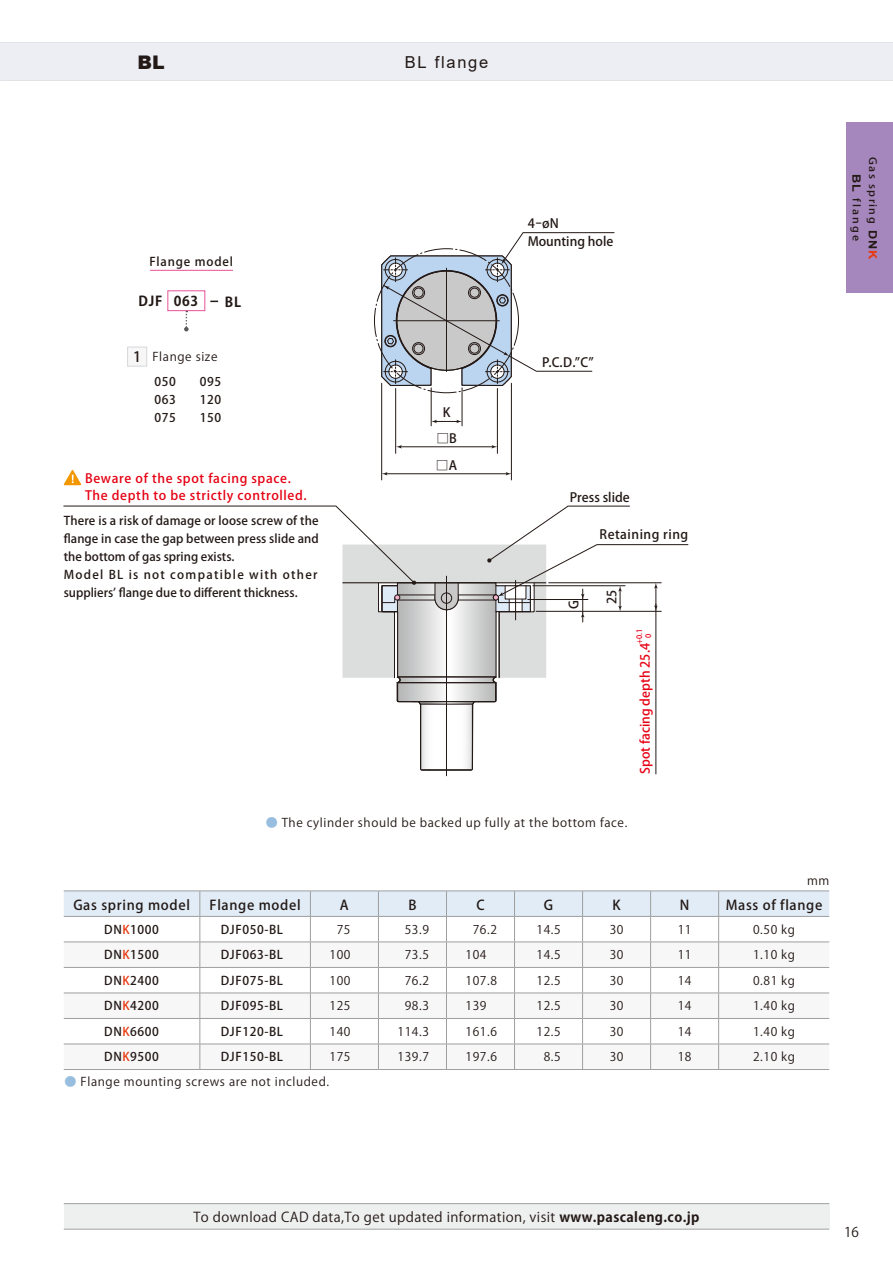
<style>
.page{position:relative;width:893px;height:1263px;background:#fff}
.page>*{position:absolute;margin:0;border:0;box-sizing:border-box;transform-origin:0 0}
.t1{font:900 18.75px "Arial";color:#231916}
.t2{font:16.5px "Arial";letter-spacing:.1em;color:#231916}
.t3{font:13.5px "Koz Go Pro Regular 90 msp RKSJ H";letter-spacing:.03em;color:#231916}
.t4{font:13.5px "Koz Go Pro Medium 90 msp RKSJ H";letter-spacing:.05em;color:#231916}
.t5{font:13.5px "Koz Go Pro Bold 90 msp RKSJ H";letter-spacing:.05em;color:#231916}
.t6{font:12.75px/16.5px "Koz Go Pro Medium 90 msp RKSJ H";letter-spacing:.05em;color:#e60013}
.t7{font:12.75px/18px "Koz Go Pro Medium 90 msp RKSJ H";color:#231916}
.t8{font:12.75px "Koz Go Pro Medium 90 msp RKSJ H";color:#e60013}
.t9{font:12.75px "Koz Go Pro Medium 90 msp RKSJ H";letter-spacing:.04em;color:#231916}
.t10{font:12px "Koz Go Pro Regular 90 msp RKSJ H";letter-spacing:.05em;color:#231916}
.t11{font:12px/18px "Koz Go Pro Medium 90 msp RKSJ H";letter-spacing:.005em;color:#231916}
.t12{font:12px/18px "Koz Go Pro Medium 90 msp RKSJ H";letter-spacing:.05em;color:#231916;text-align:justify}
.t13{font:12px "Koz Go Pro Medium 90 msp RKSJ H";letter-spacing:.07em;color:#231916}
.t14{font:10.2px/16.5px "Koz Go Pro Medium 90 msp RKSJ H";letter-spacing:.125em;color:#231916;text-align:center;scale:1.11 1}
.t15{font:7.5px/9px "Koz Go Pro Medium 90 msp RKSJ H";color:#e60013;text-align:center}
.s1{font-family:"Koz Go Pro Medium 90 msp RKSJ H";font-size:14.25px}
.s2{color:#97bede}
.s3{color:#e8380e}
.s4{font-family:"Arial";font-weight:700;font-size:11.55px}
.s5{font-family:"Arial";font-weight:700;font-size:11.55px;color:#e8380e}
.s6{font-family:"Koz Go Pro Bold 90 msp RKSJ H"}
</style>
<div class="page">
<hr style="left:511px;top:383px;width:1px;height:97px;background:#231916">
<hr style="left:381px;top:383px;width:1px;height:97px;background:#231916">
<hr style="left:462px;top:388px;width:1px;height:38px;background:#231916">
<hr style="left:431px;top:388px;width:1px;height:38px;background:#231916">
<hr style="left:386px;top:473px;width:122px;height:1px;background:#231916">
<svg style="left:506px;top:472px;width:5px;height:3px"></svg>
<svg style="left:382px;top:472px;width:5px;height:3px"></svg>
<hr style="left:400px;top:446px;width:93px;height:1px;background:#231916">
<svg style="left:492px;top:445px;width:5px;height:3px"></svg>
<svg style="left:396px;top:445px;width:6px;height:3px"></svg>
<svg style="left:431px;top:420px;width:31px;height:3px"></svg>
<hr style="left:497px;top:388px;width:1px;height:65px;background:#231916">
<hr style="left:395px;top:388px;width:1px;height:65px;background:#231916">
<hr style="left:446px;top:576px;width:1px;height:200px;background:#231916">
<div style="left:167px;top:290px;width:38px;height:21px;border:1px solid #e85298"></div>
<svg style="left:380px;top:232px;width:234px;height:155px"></svg>
<hr style="left:656px;top:604px;width:1px;height:170px;background:#231916">
<svg style="left:63px;top:506px;width:625px;height:265px"></svg>
<svg style="left:64px;top:470px;width:17px;height:15px"></svg>
<div style="left:128px;top:347px;width:19px;height:19px;background:#f7f7f8"></div>
<div style="left:127px;top:346px;width:20px;height:21px;border:1px solid #d7d9dc"></div>
<svg style="left:184px;top:311px;width:5px;height:20px"></svg>
<hr style="left:150px;top:270px;width:83px;height:1px;background:#e85298">
<div style="left:1px;top:43px;width:892px;height:38px;background:#eceef3"></div>
<svg style="left:1px;top:42px;width:892px;height:1px"></svg>
<hr style="left:1px;top:43px;width:892px;height:1px;background:#d1d3d4">
<hr style="left:1px;top:81px;width:892px;height:1px;background:#d1d3d4">
<div style="left:64px;top:1203px;width:765px;height:26px;background:#eeefef"></div>
<hr style="left:64px;top:1229px;width:765px;height:1px;background:#9f9fa0">
<hr style="left:64px;top:1203px;width:765px;height:1px;background:#9f9fa0">
<svg style="left:64px;top:891px;width:765px;height:178px"></svg>
<hr style="left:64px;top:1069px;width:136px;height:1px;background:#9f9fa0">
<hr style="left:200px;top:1069px;width:178px;height:1px;background:#9f9fa0">
<hr style="left:378px;top:1069px;width:451px;height:1px;background:#9f9fa0">
<hr style="left:64px;top:890px;width:136px;height:1px;background:#9f9fa0">
<hr style="left:200px;top:890px;width:178px;height:1px;background:#9f9fa0">
<hr style="left:378px;top:890px;width:451px;height:1px;background:#9f9fa0">
<div style="left:846px;top:123px;width:47px;height:170px;background:#a687bd"></div>
<h1 class="t1" style="left:137px;top:48px;width:29px">BL</h1>
<h2 class="t2" style="left:405px;top:53px;width:85px">BL flange</h2>
<p class="t13" style="left:149px;top:257px;width:85px">Flange model</p>
<p class="t5" style="left:139px;top:296px;width:61px">DJF 063</p>
<p class="t5" style="left:225px;top:297px;width:18px">BL</p>
<p class="t10" style="left:133px;top:352px;width:86px"><span class="s1">1</span> Flange size</p>
<p class="t12" style="left:154px;top:375px;width:23px">050<br>063<br>075</p>
<p class="t12" style="left:200px;top:375px;width:23px">095<br>120<br>150</p>
<p class="t6" style="left:85px;top:472px;width:223px">Beware of the spot facing space.<br>The depth to be strictly controlled.</p>
<p class="t11" style="left:64px;top:513px;width:256px">There is a risk of damage or loose screw of the flange in case the gap between press slide and the bottom of gas spring exists.<br>Model BL is not compatible with other suppliersʼ flange due to different thickness.</p>
<p class="t7" style="left:443px;top:405px;width:9px">K</p>
<p class="t7" style="left:436px;top:430px;width:22px">□B</p>
<p class="t7" style="left:436px;top:457px;width:23px">□A</p>
<p class="t7" style="left:528px;top:216px;width:87px">4-øN<br>Mounting hole</p>
<p class="t7" style="left:542px;top:355px;width:53px">P.C.D.”C”</p>
<p class="t7" style="left:570px;top:490px;width:61px">Press slide</p>
<p class="t7" style="left:566px;top:609px;width:10px;rotate:-90deg">G</p>
<p class="t9" style="left:600px;top:529px;width:90px">Retaining ring</p>
<p class="t7" style="left:604px;top:604px;width:16px;rotate:-90deg">25</p>
<p class="t15" style="left:636px;top:644px;width:17px;rotate:-90deg">+0.1<br>0</p>
<p class="t8" style="left:640px;top:774px;width:132px;rotate:-90deg">Spot facing depth 25.4</p>
<p class="t10" style="left:266px;top:818px;width:363px"><span class="s2">●</span> The cylinder should be backed up fully at the bottom face.</p>
<p class="t10" style="left:807px;top:876px;width:23px">mm</p>
<p class="t4" style="left:73px;top:899px;width:118px">Gas spring model</p>
<p class="t4" style="left:210px;top:899px;width:93px">Flange model</p>
<p class="t4" style="left:340px;top:899px;width:10px">A</p>
<p class="t4" style="left:408px;top:899px;width:10px">B</p>
<p class="t4" style="left:476px;top:899px;width:10px">C</p>
<p class="t4" style="left:544px;top:899px;width:11px">G</p>
<p class="t4" style="left:612px;top:899px;width:10px">K</p>
<p class="t4" style="left:680px;top:899px;width:11px">N</p>
<p class="t4" style="left:726px;top:899px;width:98px">Mass of flange</p>
<p class="t12" style="left:104px;top:922px;width:56px">DN<span class="s3">K</span>1000</p>
<p class="t12" style="left:221px;top:922px;width:64px">DJF050-BL</p>
<p class="t10" style="left:337px;top:925px;width:15px">75</p>
<p class="t10" style="left:405px;top:925px;width:26px">53.9</p>
<p class="t10" style="left:473px;top:925px;width:26px">76.2</p>
<p class="t10" style="left:537px;top:925px;width:26px">14.5</p>
<p class="t10" style="left:610px;top:925px;width:15px">30</p>
<p class="t10" style="left:678px;top:925px;width:15px">11</p>
<p class="t10" style="left:753px;top:925px;width:44px">0.50 kg</p>
<p class="t12" style="left:104px;top:947px;width:56px">DN<span class="s3">K</span>1500</p>
<p class="t12" style="left:221px;top:947px;width:64px">DJF063-BL</p>
<p class="t10" style="left:329px;top:950px;width:23px">100</p>
<p class="t10" style="left:405px;top:950px;width:26px">73.5</p>
<p class="t10" style="left:466px;top:950px;width:23px">104</p>
<p class="t10" style="left:537px;top:950px;width:26px">14.5</p>
<p class="t10" style="left:610px;top:950px;width:15px">30</p>
<p class="t10" style="left:678px;top:950px;width:15px">11</p>
<p class="t10" style="left:753px;top:950px;width:44px">1.10 kg</p>
<p class="t12" style="left:104px;top:973px;width:56px">DN<span class="s3">K</span>2400</p>
<p class="t12" style="left:221px;top:973px;width:64px">DJF075-BL</p>
<p class="t10" style="left:329px;top:976px;width:23px">100</p>
<p class="t10" style="left:405px;top:976px;width:26px">76.2</p>
<p class="t10" style="left:466px;top:976px;width:33px">107.8</p>
<p class="t10" style="left:537px;top:976px;width:26px">12.5</p>
<p class="t10" style="left:610px;top:976px;width:15px">30</p>
<p class="t10" style="left:678px;top:976px;width:15px">14</p>
<p class="t10" style="left:753px;top:976px;width:44px">0.81 kg</p>
<p class="t12" style="left:104px;top:998px;width:56px">DN<span class="s3">K</span>4200</p>
<p class="t12" style="left:221px;top:998px;width:64px">DJF095-BL</p>
<p class="t10" style="left:329px;top:1001px;width:23px">125</p>
<p class="t10" style="left:405px;top:1001px;width:26px">98.3</p>
<p class="t10" style="left:466px;top:1001px;width:23px">139</p>
<p class="t10" style="left:537px;top:1001px;width:26px">12.5</p>
<p class="t10" style="left:610px;top:1001px;width:15px">30</p>
<p class="t10" style="left:678px;top:1001px;width:15px">14</p>
<p class="t10" style="left:753px;top:1001px;width:44px">1.40 kg</p>
<p class="t12" style="left:104px;top:1024px;width:56px">DN<span class="s3">K</span>6600</p>
<p class="t12" style="left:221px;top:1024px;width:64px">DJF120-BL</p>
<p class="t10" style="left:329px;top:1027px;width:23px">140</p>
<p class="t10" style="left:397px;top:1027px;width:33px">114.3</p>
<p class="t10" style="left:466px;top:1027px;width:33px">161.6</p>
<p class="t10" style="left:537px;top:1027px;width:26px">12.5</p>
<p class="t10" style="left:610px;top:1027px;width:15px">30</p>
<p class="t10" style="left:678px;top:1027px;width:15px">14</p>
<p class="t10" style="left:753px;top:1027px;width:44px">1.40 kg</p>
<p class="t12" style="left:104px;top:1049px;width:56px">DN<span class="s3">K</span>9500</p>
<p class="t12" style="left:221px;top:1049px;width:64px">DJF150-BL</p>
<p class="t10" style="left:329px;top:1052px;width:23px">175</p>
<p class="t10" style="left:397px;top:1052px;width:33px">139.7</p>
<p class="t10" style="left:466px;top:1052px;width:33px">197.6</p>
<p class="t10" style="left:544px;top:1052px;width:19px">8.5</p>
<p class="t10" style="left:610px;top:1052px;width:15px">30</p>
<p class="t10" style="left:678px;top:1052px;width:15px">18</p>
<p class="t10" style="left:753px;top:1052px;width:44px">2.10 kg</p>
<p class="t10" style="left:65px;top:1077px;width:266px"><span class="s2">●</span> Flange mounting screws are not included.</p>
<p class="t14" style="left:880px;top:157px;width:93px;rotate:90deg">Gas spring <span class="s4">DN</span><span class="s5">K<br></span><span class="s4">BL</span> flange</p>
<p class="t3" style="left:193px;top:1211px;width:507px">To download CAD data,To get updated information, visit <span class="s6">www.pascaleng.co.jp</span></p>
<p class="t3" style="left:844px;top:1226px;width:16px">16</p>
</div>
